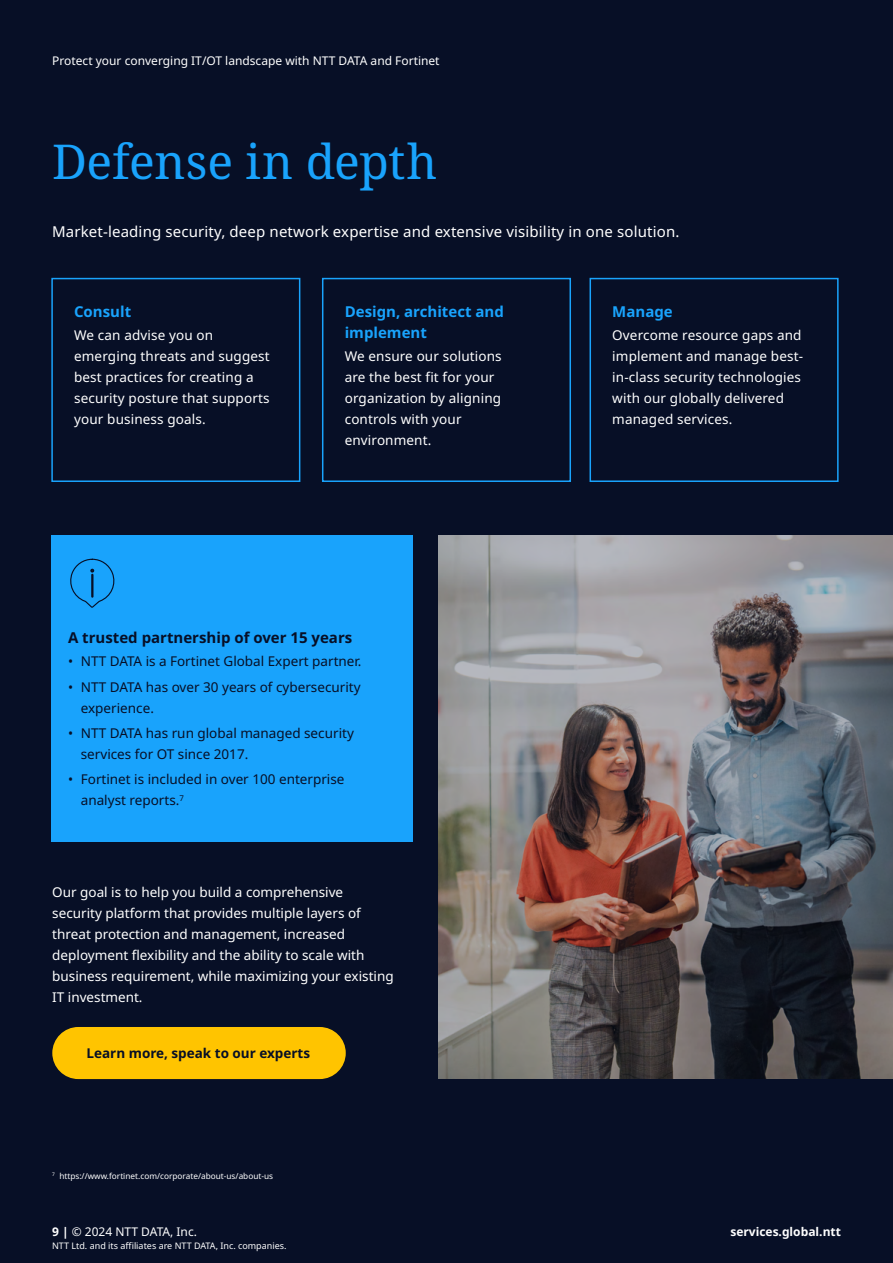
<style>
.page{position:relative;width:893px;height:1263px;background:#070f26}
.page>*{position:absolute;margin:0;border:0;box-sizing:border-box;transform-origin:0 0}
.HEADING_1_32pt{font:48px "Noto Serif";letter-spacing:-.005em;color:#19a3fc}
.BODY_TEXT_9pt{font:15px "Noto Sans";letter-spacing:.01em;color:#fff}
.HEADING_4_10pt{font:700 15px/21px "Noto Sans";color:#19a3fc}
.HEADING_4_10pt-2{font:700 15px "Noto Sans";color:#070f26}
.BODY_TEXT_9pt-2{font:13.5px/21px "Noto Sans";letter-spacing:.01em;color:#fff}
.BULLET_TEXT_9pt{font:13.5px/21px "Noto Sans";color:#fff}
.t1{font:13.5px/21px "Noto Sans";color:#070f26}
.BULLET_TEXT_9pt-2{font:700 13.5px "Noto Sans";color:#070f26}
.t2{font:12px "Noto Sans";color:#fff}
.t3{font:700 12px "Noto Sans";color:#fff}
.t4{font:9px "Noto Sans";color:#fff}
.FOOTER_TEXT_5_5pt{font:8.25px "Noto Sans";color:#fff}
.s1{font-weight:700}
</style>
<div class="page">
<div style="left:51px;top:278px;width:249px;height:204px;border:2px solid #19a3fc"></div>
<div style="left:322px;top:278px;width:249px;height:204px;border:2px solid #19a3fc"></div>
<div style="left:589px;top:278px;width:250px;height:204px;border:2px solid #19a3fc"></div>
<div style="left:51px;top:536px;width:362px;height:306px;background:#19a3fc"></div>
<div style="left:52px;top:1027px;width:294px;height:52px;background:#ffc400;border-radius:26px"></div>
<svg style="left:70px;top:558px;width:45px;height:50px"></svg>
<hr style="left:91px;top:575px;width:2px;height:22px;background:#070f26">
<img style="left:438px;top:536px;width:455px;height:543px">
<p class="t2" style="left:52px;top:54px;width:389px">Protect your converging IT/OT landscape with NTT DATA and Fortinet</p>
<p class="HEADING_1_32pt" style="left:52px;top:129px;width:387px">Defense in depth</p>
<p class="BODY_TEXT_9pt" style="left:52px;top:223px;width:629px">Market-leading security, deep network expertise and extensive visibility in one solution.</p>
<p class="HEADING_4_10pt" style="left:74px;top:301px;width:59px">Consult</p>
<p class="BODY_TEXT_9pt-2" style="left:74px;top:325px;width:197px">We can advise you on emerging threats and suggest best practices for creating a security posture that supports your business goals.</p>
<p class="HEADING_4_10pt" style="left:345px;top:301px;width:161px">Design, architect and implement</p>
<p class="BODY_TEXT_9pt-2" style="left:345px;top:346px;width:158px">We ensure our solutions are the best fit for your organization by aligning controls with your environment.</p>
<p class="HEADING_4_10pt-2" style="left:68px;top:629px;width:286px">A trusted partnership of over 15 years</p>
<p class="t1" style="left:68px;top:651px;width:295px">• NTT DATA is a Fortinet Global Expert partner.</p>
<p class="t1" style="left:81px;top:676px;width:281px;text-indent:-13px">• NTT DATA has over 30 years of cybersecurity experience.</p>
<p class="t1" style="left:81px;top:723px;width:275px;text-indent:-13px">• NTT DATA has run global managed security services for OT since 2017.</p>
<p class="t1" style="left:81px;top:769px;width:265px;text-indent:-13px">• Fortinet is included in over 100 enterprise analyst reports.<sup>7</sup></p>
<p class="BULLET_TEXT_9pt" style="left:52px;top:882px;width:343px">Our goal is to help you build a comprehensive security platform that provides multiple layers of threat protection and management, increased deployment flexibility and the ability to scale with business requirement, while maximizing your existing IT investment.</p>
<p class="BULLET_TEXT_9pt-2" style="left:86px;top:1046px;width:225px">Learn more, speak to our experts</p>
<p class="FOOTER_TEXT_5_5pt" style="left:52px;top:1171px;width:222px"><sup>7</sup> https://www.fortinet.com/corporate/about-us/about-us</p>
<p class="t2" style="left:52px;top:1225px;width:146px"><span class="s1">9 |</span> © 2024 NTT DATA, Inc.</p>
<p class="t4" style="left:52px;top:1240px;width:236px">NTT Ltd. and its affiliates are NTT DATA, Inc. companies.</p>
<p class="HEADING_4_10pt" style="left:612px;top:301px;width:62px">Manage</p>
<p class="BODY_TEXT_9pt-2" style="left:612px;top:325px;width:192px">Overcome resource gaps and implement and manage best&shy;in-class security technologies with our globally delivered managed services.</p>
<p class="t3" style="left:730px;top:1225px;width:112px">services.global.ntt</p>
</div>
